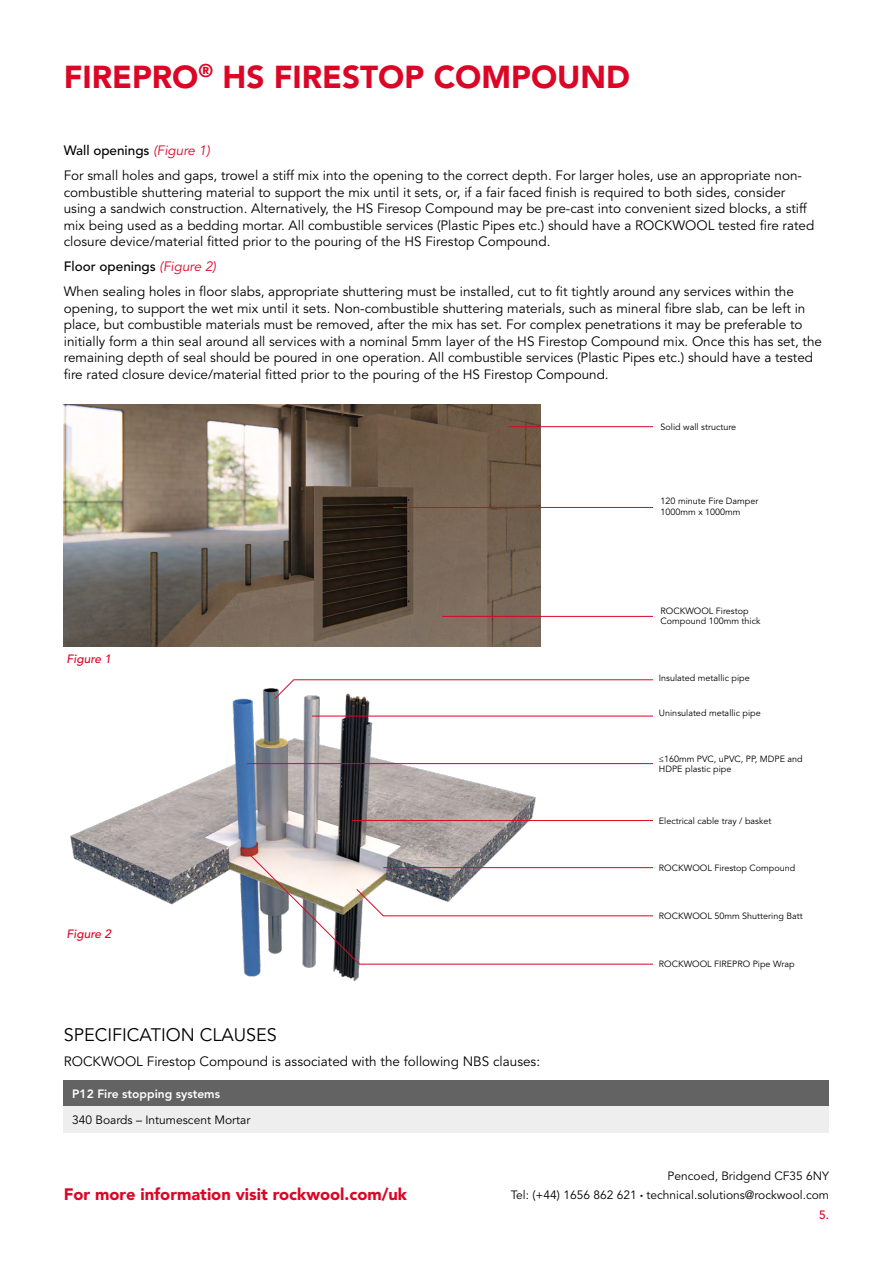
<style>
.page{position:relative;width:893px;height:1263px;background:#fff}
.page>*{position:absolute;margin:0;border:0;box-sizing:border-box;transform-origin:0 0}
.t1{font:900 31.5px "Avenir LT Std";color:#db0626}
.t2{font:18px "Avenir LT Std";color:#000}
.t3{font:900 16.5px "Avenir LT Std";color:#db0626}
.t4{font:13.5px/16.5px "Avenir LT Std";color:#000}
.t5{font:12px/19.2px "Avenir LT Std";color:#000;text-align:right}
.t6{font:800 12px "Avenir LT Std";color:#fff}
.t7{font:italic 500 12px "Avenir LT Std";color:#db0626}
.t8{font:9px/10.5px "Avenir LT Std";color:#000}
.s1{font-weight:500}
.s2{font-style:italic;color:#db0626}
.s3{font-size:6px}
.s4{font-weight:500;color:#db0626}
</style>
<div class="page">
<img style="left:70px;top:642px;width:473px;height:340px">
<svg style="left:274px;top:679px;width:379px;height:21px"></svg>
<hr style="left:312px;top:716px;width:353px;height:1px;background:#db0626">
<hr style="left:247px;top:763px;width:418px;height:1px;background:#db0626">
<hr style="left:352px;top:820px;width:313px;height:1px;background:#db0626">
<svg style="left:249px;top:854px;width:404px;height:111px"></svg>
<div style="left:653px;top:704px;width:113px;height:18px;background:#fff"></div>
<div style="left:653px;top:749px;width:176px;height:29px;background:#fff"></div>
<div style="left:653px;top:811px;width:124px;height:18px;background:#fff"></div>
<img style="left:64px;top:404px;width:476px;height:243px">
<hr style="left:509px;top:426px;width:151px;height:1px;background:#db0626">
<hr style="left:393px;top:507px;width:278px;height:1px;background:#db0626">
<hr style="left:442px;top:616px;width:224px;height:1px;background:#db0626">
<div style="left:653px;top:416px;width:90px;height:21px;background:#fff"></div>
<div style="left:653px;top:600px;width:122px;height:31px;background:#fff"></div>
<div style="left:653px;top:490px;width:115px;height:32px;background:#fff"></div>
<div style="left:64px;top:1080px;width:765px;height:27px;background:#646363"></div>
<div style="left:64px;top:1107px;width:765px;height:26px;background:#eee"></div>
<h1 class="t1" style="left:64px;top:58px;width:568px">FIREPRO<sup>®</sup> HS FIRESTOP COMPOUND</h1>
<p class="t4" style="left:64px;top:138px;width:740px;line-height:25px"><span class="s1">Wall openings</span> <span class="s2">(Figure 1)<br></span>For small holes and gaps, trowel a stiff mix into the opening to the correct depth. For larger holes, use an appropriate non-</p>
<p class="t4" style="left:64px;top:184px;width:752px">combustible shuttering material to support the mix until it sets, or, if a fair faced finish is required to both sides, consider using a sandwich construction. Alternatively, the HS Firesop Compound may be pre-cast into convenient sized blocks, a stiff mix being used as a bedding mortar. All combustible services (Plastic Pipes etc.) should have a ROCKWOOL tested fire rated closure device/material fitted prior to the pouring of the HS Firestop Compound.</p>
<p class="t4" style="left:64px;top:254px;width:732px;line-height:25px"><span class="s1">Floor openings</span> <span class="s2">(Figure 2)<br></span>When sealing holes in floor slabs, appropriate shuttering must be installed, cut to fit tightly around any services within the</p>
<p class="t4" style="left:64px;top:300px;width:760px">opening, to support the wet mix until it sets. Non-combustible shuttering materials, such as mineral fibre slab, can be left in place, but combustible materials must be removed, after the mix has set. For complex penetrations it may be preferable to initially form a thin seal around all services with a nominal 5mm layer of the HS Firestop Compound mix. Once this has set, the remaining depth of seal should be poured in one operation. All combustible services (Plastic Pipes etc.) should have a tested fire rated closure device/material fitted prior to the pouring of the HS Firestop Compound.</p>
<p class="t8" style="left:661px;top:422px;width:77px">Solid wall structure</p>
<p class="t8" style="left:661px;top:496px;width:99px">120 minute Fire Damper<br>1000mm x 1000mm</p>
<p class="t7" style="left:67px;top:652px;width:46px">Figure 1</p>
<p class="t7" style="left:67px;top:927px;width:46px">Figure 2</p>
<h2 class="t2" style="left:64px;top:1024px;width:215px">SPECIFICATION CLAUSES</h2>
<p class="t4" style="left:64px;top:1053px;width:478px">ROCKWOOL Firestop Compound is associated with the following NBS clauses:</p>
<p class="t6" style="left:72px;top:1087px;width:149px">P12 Fire stopping systems</p>
<p class="t5" style="left:72px;top:1111px;width:180px">340 Boards – Intumescent Mortar</p>
<p class="t8" style="left:661px;top:606px;width:101px">ROCKWOOL Firestop<br>Compound 100mm thick</p>
<p class="t8" style="left:659px;top:672px;width:92px">Insulated metallic pipe</p>
<p class="t8" style="left:659px;top:708px;width:103px">Uninsulated metallic pipe</p>
<p class="t8" style="left:659px;top:754px;width:145px">≤160mm PVC, uPVC, PP, MDPE and<br>HDPE plastic pipe</p>
<p class="t8" style="left:659px;top:816px;width:114px">Electrical cable tray / basket</p>
<p class="t8" style="left:659px;top:863px;width:138px">ROCKWOOL Firestop Compound</p>
<p class="t8" style="left:659px;top:910px;width:145px">ROCKWOOL 50mm Shuttering Batt</p>
<p class="t8" style="left:659px;top:959px;width:137px">ROCKWOOL FIREPRO Pipe Wrap</p>
<p class="t3" style="left:64px;top:1184px;width:345px">For more information visit rockwool.com/uk</p>
<p class="t5" style="left:511px;top:1167px;width:320px">Pencoed, Bridgend CF35 6NY<br>Tel: (+44) 1656 862 621 <span class="s3">•</span> technical.solutions@rockwool.com<br><span class="s4">5.</span></p>
</div>
